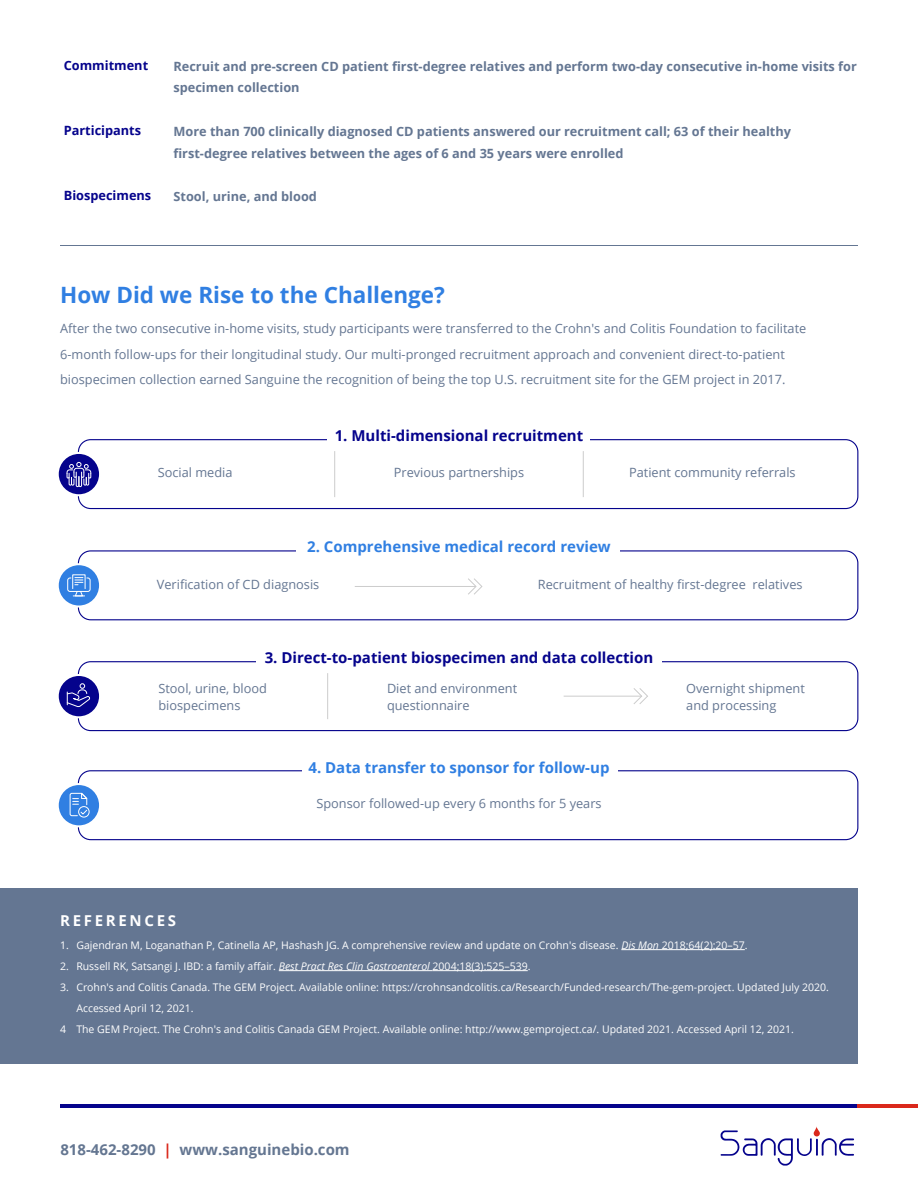
<style>
.page{position:relative;width:918px;height:1188px;background:#fff}
.page>*{position:absolute;margin:0;border:0;box-sizing:border-box;transform-origin:0 0}
.t1{font:700 22.5px "Open Sans";color:#307fe2}
.t2{font:700 15px "Open Sans";color:#05038c}
.t3{font:700 15px "Open Sans";color:#307fe2}
.t4{font:700 15px "Open Sans";color:#647691}
.t5{font:700 15px "Open Sans";letter-spacing:.18em;color:#fff}
.t6{font:12.75px/16.5px "Open Sans";color:#647692}
.t7{font:700 12.75px/21.8px "Open Sans";color:#647692}
.t8{font:700 12.75px "Open Sans";color:#05038c}
.t9{font:10.5px/21px "Open Sans";color:#fff}
.s1{font-style:italic}
.s2{color:#da281b}
</style>
<div class="page">
<div style="left:78px;top:661px;width:780px;height:70px;border:1px solid #05038c;border-radius:12px"></div>
<div style="left:256px;top:659px;width:406px;height:7px;background:#fff"></div>
<hr style="left:327px;top:673px;width:1px;height:46px;background:#ccc">
<hr style="left:564px;top:696px;width:78px;height:1px;background:#ccc">
<svg style="left:633px;top:688px;width:15px;height:16px"></svg>
<div style="left:78px;top:770px;width:780px;height:70px;border:1px solid #05038c;border-radius:12px"></div>
<div style="left:302px;top:769px;width:316px;height:7px;background:#fff"></div>
<svg style="left:721px;top:1127px;width:133px;height:39px"></svg>
<hr style="left:60px;top:1104px;width:798px;height:3px;background:#05038c">
<hr style="left:858px;top:1104px;width:60px;height:3px;background:#da281b">
<div style="left:0;top:888px;width:858px;height:176px;background:#647692"></div>
<hr style="left:621px;top:949px;width:38px;height:1px;background:#fff">
<hr style="left:659px;top:949px;width:86px;height:1px;background:#fff">
<hr style="left:279px;top:970px;width:154px;height:1px;background:#fff">
<hr style="left:433px;top:970px;width:95px;height:1px;background:#fff">
<div style="left:78px;top:439px;width:780px;height:70px;border:1px solid #05038c;border-radius:12px"></div>
<div style="left:328px;top:436px;width:262px;height:8px;background:#fff"></div>
<hr style="left:334px;top:451px;width:1px;height:46px;background:#ccc">
<hr style="left:583px;top:451px;width:1px;height:46px;background:#ccc">
<div style="left:78px;top:550px;width:780px;height:70px;border:1px solid #05038c;border-radius:12px"></div>
<div style="left:296px;top:548px;width:324px;height:7px;background:#fff"></div>
<hr style="left:355px;top:586px;width:121px;height:1px;background:#ccc">
<svg style="left:468px;top:578px;width:15px;height:17px"></svg>
<hr style="left:60px;top:245px;width:798px;height:1px;background:#647692">
<svg style="left:58px;top:452px;width:42px;height:44px"></svg>
<svg style="left:58px;top:563px;width:42px;height:45px"></svg>
<svg style="left:58px;top:674px;width:42px;height:44px"></svg>
<svg style="left:58px;top:783px;width:42px;height:44px"></svg>
<p class="t8" style="left:64px;top:56px;width:86px">Commitment</p>
<p class="t8" style="left:64px;top:122px;width:79px">Participants</p>
<p class="t8" style="left:64px;top:187px;width:89px">Biospecimens</p>
<p class="t7" style="left:173px;top:55px;width:685px">Recruit and pre-screen CD patient first-degree relatives and perform two-day consecutive in-home visits for specimen collection</p>
<p class="t7" style="left:173px;top:120px;width:619px">More than 700 clinically diagnosed CD patients answered our recruitment call; 63 of their healthy first-degree relatives between the ages of 6 and 35 years were enrolled</p>
<p class="t7" style="left:173px;top:185px;width:145px">Stool, urine, and blood</p>
<h1 class="t1" style="left:60px;top:279px;width:386px">How Did we Rise to the Challenge?</h1>
<p class="t6" style="left:60px;top:316px;width:748px;line-height:25.5px">After the two consecutive in-home visits, study participants were transferred to the Crohn's and Colitis Foundation to facilitate<br>6-month follow-ups for their longitudinal study. Our multi-pronged recruitment approach and convenient direct-to-patient biospecimen collection earned Sanguine the recognition of being the top U.S. recruitment site for the GEM project in 2017.</p>
<p class="t2" style="left:335px;top:425px;width:250px">1. Multi-dimensional recruitment</p>
<p class="t6" style="left:158px;top:464px;width:76px">Social media</p>
<p class="t6" style="left:394px;top:464px;width:132px">Previous partnerships</p>
<p class="t6" style="left:629px;top:464px;width:168px">Patient community referrals</p>
<p class="t3" style="left:307px;top:536px;width:305px">2. Comprehensive medical record review</p>
<p class="t6" style="left:157px;top:576px;width:164px">Verification of CD diagnosis</p>
<p class="t6" style="left:538px;top:576px;width:266px">Recruitment of healthy first-degree relatives</p>
<p class="t2" style="left:265px;top:647px;width:390px">3. Direct-to-patient biospecimen and data collection</p>
<p class="t6" style="left:158px;top:680px;width:110px">Stool, urine, blood biospecimens</p>
<p class="t6" style="left:387px;top:680px;width:132px">Diet and environment questionnaire</p>
<p class="t6" style="left:686px;top:680px;width:120px">Overnight shipment and processing</p>
<p class="t3" style="left:308px;top:757px;width:303px">4. Data transfer to sponsor for follow-up</p>
<p class="t5" style="left:60px;top:910px;width:117px">REFERENCES</p>
<p class="t6" style="left:316px;top:795px;width:287px">Sponsor followed-up every 6 months for 5 years</p>
<p class="t9" style="left:60px;top:934px;width:10px;text-align:justify">1.<br>2.<br>3.</p>
<p class="t9" style="left:60px;top:1018px;width:8px">4</p>
<p class="t9" style="left:76px;top:934px;width:754px">Gajendran M, Loganathan P, Catinella AP, Hashash JG. A comprehensive review and update on Crohn's disease. <span class="s1">Dis Mon</span> 2018;64(2):20–57.<br>Russell RK, Satsangi J. IBD: a family affair. <span class="s1">Best Pract Res Clin Gastroenterol</span> 2004;18(3):525–539.<br>Crohn's and Colitis Canada. The GEM Project. Available online: https://crohnsandcolitis.ca/Research/Funded-research/The-gem-project. Updated July 2020.<br>Accessed April 12, 2021.<br>The GEM Project. The Crohn's and Colitis Canada GEM Project. Available online: http://www.gemproject.ca/. Updated 2021. Accessed April 12, 2021.</p>
<p class="t4" style="left:60px;top:1139px;width:291px">818-462-8290 <span class="s2">|</span> www.sanguinebio.com</p>
</div>
